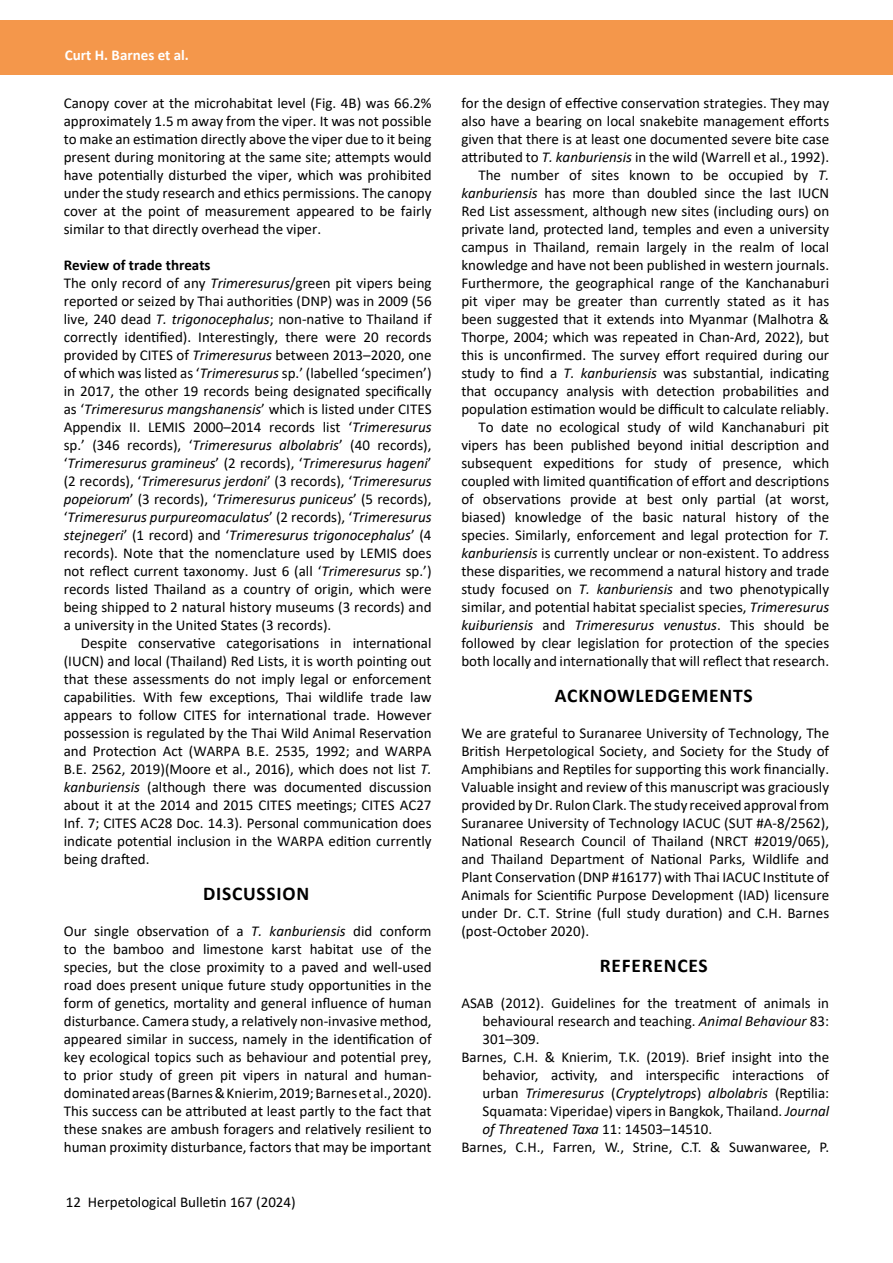
<style>
.page{position:relative;width:893px;height:1263px;background:#fff}
.page>*{position:absolute;margin:0;border:0;box-sizing:border-box;transform-origin:0 0}
.t1{font:700 19.5px "Calibri";letter-spacing:.04em;color:#000}
.t2{font:15px/18px "Calibri";color:#000;text-align:justify}
.t3{font:italic 15px "Calibri";color:#000}
.t4{font:700 15px "Calibri";color:#fff}
.s1{font-weight:700}
.s2{font-style:italic}
.s3{font-style:normal}
</style>
<div class="page">
<div style="left:0;top:21px;width:893px;height:54px;background:#f4974b"></div>
<p class="t4" style="left:65px;top:44px;width:126px">Curt H. Barnes et al.</p>
<p class="t2" style="left:64px;top:94px;width:369px">Canopy cover at the microhabitat level (Fig. 4B) was 66.2% approximately 1.5 m away from the viper. It was not possible to make an estimation directly above the viper due to it being present during monitoring at the same site; attempts would have potentially disturbed the viper, which was prohibited under the study research and ethics permissions. The canopy cover at the point of measurement appeared to be fairly similar to that directly overhead the viper.</p>
<p class="t2" style="left:64px;top:256px;width:369px;text-align:left"><span class="s1">Review of trade threats<br></span>The only record of any <span class="s2">Trimeresurus</span>/green pit vipers being reported or seized by Thai authorities (DNP) was in 2009 (56 live, 240 dead <span class="s2">T. trigonocephalus</span>; non-native to Thailand if correctly identified). Interestingly, there were 20 records provided by CITES of <span class="s2">Trimeresurus</span> between 2013–2020, one of which was listed as ‘<span class="s2">Trimeresurus</span> sp.’ (labelled ‘specimen’) in 2017, the other 19 records being designated specifically as ‘<span class="s2">Trimeresurus mangshanensis</span>’ which is listed under CITES Appendix II. LEMIS 2000–2014 records list ‘<span class="s2">Trimeresurus </span>sp.’ (346 records), ‘<span class="s2">Trimeresurus albolabris</span>’ (40 records), ‘<span class="s2">Trimeresurus gramineus</span>’ (2 records), ‘<span class="s2">Trimeresurus hageni</span>’ (2 records), ‘<span class="s2">Trimeresurus jerdoni</span>’ (3 records), ‘<span class="s2">Trimeresurus popeiorum</span>’ (3 records), ‘<span class="s2">Trimeresurus puniceus</span>’ (5 records), ‘<span class="s2">Trimeresurus purpureomaculatus</span>’ (2 records), ‘<span class="s2">Trimeresurus stejnegeri</span>’ (1 record) and ‘<span class="s2">Trimeresurus trigonocephalus</span>’ (4 records). Note that the nomenclature used by LEMIS does not reflect current taxonomy. Just 6 (all ‘<span class="s2">Trimeresurus</span> sp.’) records listed Thailand as a country of origin, which were being shipped to 2 natural history museums (3 records) and a university in the United States (3 records).</p>
<p class="t2" style="left:64px;top:634px;width:369px;text-indent:17px">Despite conservative categorisations in international (IUCN) and local (Thailand) Red Lists, it is worth pointing out that these assessments do not imply legal or enforcement capabilities. With few exceptions, Thai wildlife trade law appears to follow CITES for international trade. However possession is regulated by the Thai Wild Animal Reservation and Protection Act (WARPA B.E. 2535, 1992; and WARPA B.E. 2562, 2019)(Moore et al., 2016), which does not list <span class="s2">T. kanburiensis</span> (although there was documented discussion about it at the 2014 and 2015 CITES meetings; CITES AC27<br>Inf. 7; CITES AC28 Doc. 14.3). Personal communication does indicate potential inclusion in the WARPA edition currently being drafted.</p>
<h1 class="t1" style="left:203px;top:880px;width:108px">DISCUSSION</h1>
<p class="t2" style="left:64px;top:922px;width:369px">Our single observation of a <span class="s2">T. kanburiensis</span> did conform to the bamboo and limestone karst habitat use of the species, but the close proximity to a paved and well-used road does present unique future study opportunities in the form of genetics, mortality and general influence of human disturbance. Camera study, a relatively non-invasive method, appeared similar in success, namely in the identification of key ecological topics such as behaviour and potential prey, to prior study of green pit vipers in natural and human&shy;dominated areas (Barnes &amp; Knierim, 2019; Barnes et al., 2020).<br>This success can be attributed at least partly to the fact that these snakes are ambush foragers and relatively resilient to human proximity disturbance, factors that may be important</p>
<p class="t2" style="left:66px;top:1192px;width:231px">12 Herpetological Bulletin 167 (2024)</p>
<p class="t2" style="left:461px;top:94px;width:369px;text-align:right">for the design of effective conservation strategies. They may also have a bearing on local snakebite management efforts given that there is at least one documented severe bite case attributed to <span class="s2">T. kanburiensis</span> in the wild (Warrell et al., 1992).<br>The number of sites known to be occupied by <span class="s2">T. kanburiensis</span> has more than doubled since the last IUCN Red List assessment, although new sites (including ours) on private land, protected land, temples and even a university campus in Thailand, remain largely in the realm of local knowledge and have not been published in western journals.<br>Furthermore, the geographical range of the Kanchanaburi pit viper may be greater than currently stated as it has been suggested that it extends into Myanmar (Malhotra &amp; Thorpe, 2004; which was repeated in Chan-Ard, 2022), but this is unconfirmed. The survey effort required during our study to find a <span class="s2">T. kanburiensis</span> was substantial, indicating that occupancy analysis with detection probabilities and population estimation would be difficult to calculate reliably.<br>To date no ecological study of wild Kanchanaburi pit vipers has been published beyond initial description and subsequent expeditions for study of presence, which coupled with limited quantification of effort and descriptions of observations provide at best only partial (at worst, biased) knowledge of the basic natural history of the species. Similarly, enforcement and legal protection for <span class="s2">T. kanburiensis</span> is currently unclear or non-existent. To address these disparities, we recommend a natural history and trade study focused on <span class="s2">T. kanburiensis</span> and two phenotypically similar, and potential habitat specialist species, <span class="s2">Trimeresurus kuiburiensis</span> and <span class="s2">Trimeresurus venustus</span>. This should be followed by clear legislation for protection of the species both locally and internationally that will reflect that research.</p>
<h1 class="t1" style="left:555px;top:682px;width:199px">ACKNOWLEDGEMENTS</h1>
<p class="t2" style="left:461px;top:724px;width:369px">We are grateful to Suranaree University of Technology, The British Herpetological Society, and Society for the Study of Amphibians and Reptiles for supporting this work financially.<br>Valuable insight and review of this manuscript was graciously provided by Dr. Rulon Clark. The study received approval from Suranaree University of Technology IACUC (SUT #A-8/2562), National Research Council of Thailand (NRCT #2019/065), and Thailand Department of National Parks, Wildlife and Plant Conservation (DNP #16177) with Thai IACUC Institute of Animals for Scientific Purpose Development (IAD) licensure under Dr. C.T. Strine (full study duration) and C.H. Barnes (post-October 2020).</p>
<h1 class="t1" style="left:600px;top:952px;width:110px">REFERENCES</h1>
<p class="t2" style="left:461px;top:994px;width:369px">ASAB (2012). Guidelines for the treatment of animals in</p>
<p class="t2" style="left:483px;top:1012px;width:348px">behavioural research and teaching. <span class="s2">Animal Behaviour</span> 83:</p>
<p class="t2" style="left:483px;top:1030px;width:58px">301–309.</p>
<p class="t2" style="left:461px;top:1048px;width:369px">Barnes, C.H. &amp; Knierim, T.K. (2019). Brief insight into the</p>
<p class="t2" style="left:483px;top:1066px;width:348px">behavior, activity, and interspecific interactions of</p>
<p class="t3" style="left:483px;top:1083px;width:348px"><span class="s3">urban</span> Trimeresurus <span class="s3">(</span>Cryptelytrops<span class="s3">)</span> albolabris <span class="s3">(Reptilia:</span></p>
<p class="t2" style="left:483px;top:1102px;width:348px">Squamata: Viperidae) vipers in Bangkok, Thailand. <span class="s2">Journal</span></p>
<p class="t3" style="left:483px;top:1119px;width:231px">of Threatened Taxa <span class="s3">11: 14503–14510.</span></p>
<p class="t2" style="left:461px;top:1138px;width:369px">Barnes, C.H., Farren, W., Strine, C.T. &amp; Suwanwaree, P.</p>
</div>
